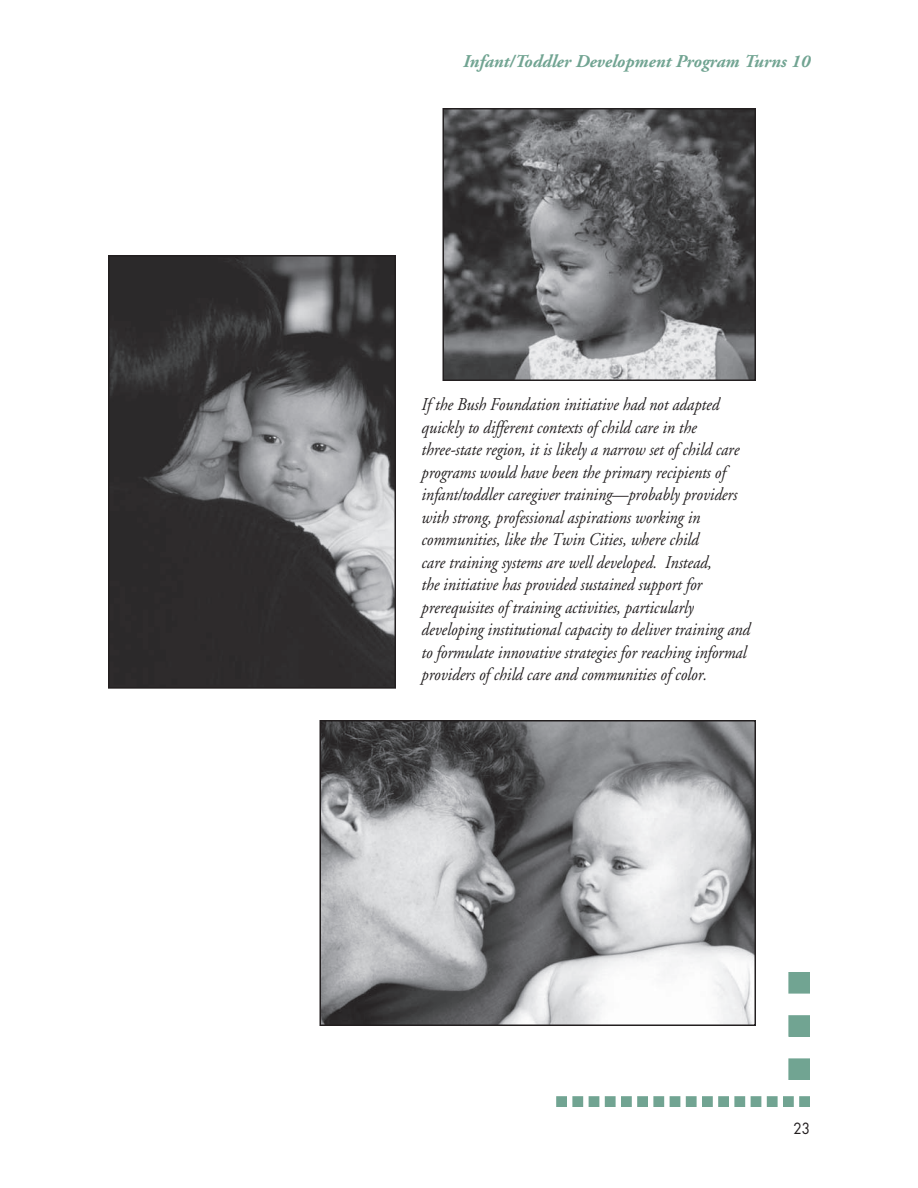
<style>
.page{position:relative;width:918px;height:1188px;background:#fff}
.page>*{position:absolute;margin:0;border:0;box-sizing:border-box;transform-origin:0 0}
.t1{font:italic 18px/22.5px "Adobe Garamond LT";color:#231f20;scale:.9 1}
.t2{font:italic 700 18px "Adobe Garamond LT";color:#71a492}
.t3{font:15px "Futura LT";color:#231f20;scale:.9 1}
</style>
<div class="page">
<div style="left:789px;top:1059px;width:20px;height:20px;background:#71a492"></div>
<div style="left:788px;top:1058px;width:22px;height:22px;border:2px solid #71a492"></div>
<div style="left:789px;top:1016px;width:20px;height:20px;background:#71a492"></div>
<div style="left:788px;top:1015px;width:22px;height:22px;border:2px solid #71a492"></div>
<div style="left:789px;top:973px;width:20px;height:20px;background:#71a492"></div>
<div style="left:788px;top:972px;width:22px;height:22px;border:2px solid #71a492"></div>
<div style="left:800px;top:1097px;width:9px;height:9px;background:#71a492"></div>
<div style="left:799px;top:1096px;width:11px;height:11px;border:2px solid #71a492"></div>
<div style="left:768px;top:1097px;width:9px;height:9px;background:#71a492"></div>
<div style="left:767px;top:1096px;width:11px;height:11px;border:2px solid #71a492"></div>
<div style="left:751px;top:1097px;width:10px;height:9px;background:#71a492"></div>
<div style="left:751px;top:1096px;width:10px;height:11px;border:2px solid #71a492"></div>
<div style="left:784px;top:1097px;width:9px;height:9px;background:#71a492"></div>
<div style="left:783px;top:1096px;width:11px;height:11px;border:2px solid #71a492"></div>
<div style="left:735px;top:1097px;width:9px;height:9px;background:#71a492"></div>
<div style="left:734px;top:1096px;width:11px;height:11px;border:2px solid #71a492"></div>
<div style="left:703px;top:1097px;width:9px;height:9px;background:#71a492"></div>
<div style="left:702px;top:1096px;width:11px;height:11px;border:2px solid #71a492"></div>
<div style="left:687px;top:1097px;width:9px;height:9px;background:#71a492"></div>
<div style="left:686px;top:1096px;width:11px;height:11px;border:2px solid #71a492"></div>
<div style="left:719px;top:1097px;width:9px;height:9px;background:#71a492"></div>
<div style="left:718px;top:1096px;width:11px;height:11px;border:2px solid #71a492"></div>
<div style="left:670px;top:1097px;width:10px;height:9px;background:#71a492"></div>
<div style="left:670px;top:1096px;width:10px;height:11px;border:2px solid #71a492"></div>
<div style="left:638px;top:1097px;width:9px;height:9px;background:#71a492"></div>
<div style="left:637px;top:1096px;width:11px;height:11px;border:2px solid #71a492"></div>
<div style="left:622px;top:1097px;width:9px;height:9px;background:#71a492"></div>
<div style="left:621px;top:1096px;width:11px;height:11px;border:2px solid #71a492"></div>
<div style="left:654px;top:1097px;width:9px;height:9px;background:#71a492"></div>
<div style="left:653px;top:1096px;width:11px;height:11px;border:2px solid #71a492"></div>
<div style="left:606px;top:1097px;width:9px;height:9px;background:#71a492"></div>
<div style="left:605px;top:1096px;width:11px;height:11px;border:2px solid #71a492"></div>
<div style="left:573px;top:1097px;width:9px;height:9px;background:#71a492"></div>
<div style="left:572px;top:1096px;width:11px;height:11px;border:2px solid #71a492"></div>
<div style="left:557px;top:1097px;width:9px;height:9px;background:#71a492"></div>
<div style="left:556px;top:1096px;width:11px;height:11px;border:2px solid #71a492"></div>
<div style="left:589px;top:1097px;width:10px;height:9px;background:#71a492"></div>
<div style="left:589px;top:1096px;width:10px;height:11px;border:2px solid #71a492"></div>
<img style="left:111px;top:258px;width:282px;height:428px">
<div style="left:108px;top:255px;width:288px;height:434px;border:2px solid #231f20"></div>
<img style="left:323px;top:723px;width:430px;height:300px">
<div style="left:320px;top:720px;width:436px;height:306px;border:2px solid #231f20"></div>
<img style="left:445px;top:111px;width:308px;height:267px">
<div style="left:442px;top:108px;width:314px;height:273px;border:2px solid #231f20"></div>
<p class="t2" style="left:463px;top:51px;width:348px">Infant/Toddler Development Program Turns 10</p>
<p class="t1" style="left:422px;top:394px;width:367px">If the Bush Foundation initiative had not adapted quickly to different contexts of child care in the three-state region, it is likely a narrow set of child care programs would have been the primary recipients of infant/toddler caregiver training—probably providers with strong, professional aspirations working in communities, like the Twin Cities, where child<br>care training systems are well developed. Instead,<br>the initiative has provided sustained support for prerequisites of training activities, particularly developing institutional capacity to deliver training and to formulate innovative strategies for reaching informal providers of child care and communities of color.</p>
<p class="t3" style="left:793px;top:1119px;width:20px">23</p>
</div>
